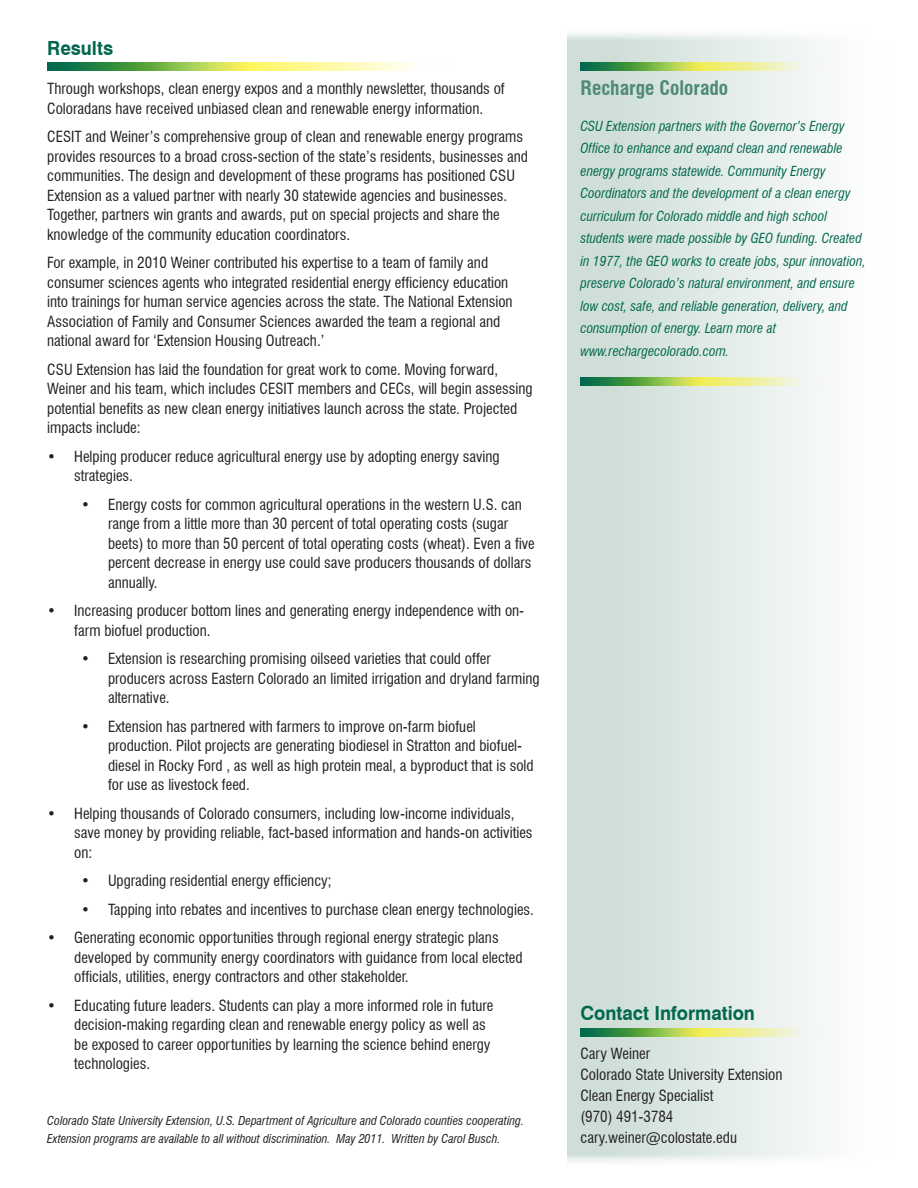
<style>
.page{position:relative;width:918px;height:1188px;background:#fff}
.page>*{position:absolute;margin:0;border:0;box-sizing:border-box;transform-origin:0 0}
.head_2{font:700 19.5px "Swiss 721 BT";color:#01674d;scale:.95 1}
.quotee{font:700 condensed 19.5px "Swiss 721 BT";color:#4f8a75}
.body{font:condensed 15px/19.5px "Swiss 721 BT";color:#231f20}
.quote{font:italic condensed 13.5px/22.5px "Swiss 721 BT";color:#01674d}
.t1{font:italic condensed 12px/18px "Swiss 721 BT";color:#231f20}
</style>
<div class="page">
<div style="left:567px;top:27px;width:324px;height:1141px;background:linear-gradient(to right,#c9dbd3,#fff)"></div>
<svg style="left:47px;top:63px;width:364px;height:7px;background:#adce74"></svg>
<svg style="left:580px;top:1029px;width:244px;height:7px;background:#accc7b"></svg>
<svg style="left:580px;top:63px;width:244px;height:7px;background:#accc7b"></svg>
<svg style="left:580px;top:378px;width:244px;height:7px;background:#accc7b"></svg>
<p class="head_2" style="left:47px;top:37px;width:71px">Results</p>
<p class="body" style="left:47px;top:79px;width:459px">Through workshops, clean energy expos and a monthly newsletter, thousands of<br>Coloradans have received unbiased clean and renewable energy information.</p>
<p class="body" style="left:47px;top:127px;width:482px">CESIT and Weiner’s comprehensive group of clean and renewable energy programs provides resources to a broad cross-section of the state’s residents, businesses and communities. The design and development of these programs has positioned CSU Extension as a valued partner with nearly 30 statewide agencies and businesses.<br>Together, partners win grants and awards, put on special projects and share the knowledge of the community education coordinators.</p>
<p class="body" style="left:47px;top:253px;width:467px">For example, in 2010 Weiner contributed his expertise to a team of family and consumer sciences agents who integrated residential energy efficiency education into trainings for human service agencies across the state. The National Extension Association of Family and Consumer Sciences awarded the team a regional and national award for ‘Extension Housing Outreach.’</p>
<p class="body" style="left:47px;top:360px;width:487px">CSU Extension has laid the foundation for great work to come. Moving forward, Weiner and his team, which includes CESIT members and CECs, will begin assessing potential benefits as new clean energy initiatives launch across the state. Projected impacts include:</p>
<p class="body" style="left:74px;top:447px;width:427px;text-indent:-27px">• Helping producer reduce agricultural energy use by adopting energy saving strategies.</p>
<p class="body" style="left:108px;top:495px;width:428px;text-indent:-27px">• Energy costs for common agricultural operations in the western U.S. can range from a little more than 30 percent of total operating costs (sugar beets) to more than 50 percent of total operating costs (wheat). Even a five percent decrease in energy use could save producers thousands of dollars annually.</p>
<p class="body" style="left:74px;top:601px;width:451px;text-indent:-27px">• Increasing producer bottom lines and generating energy independence with on&shy;farm biofuel production.</p>
<p class="body" style="left:108px;top:649px;width:433px;text-indent:-27px">• Extension is researching promising oilseed varieties that could offer producers across Eastern Colorado an limited irrigation and dryland farming alternative.</p>
<p class="body" style="left:108px;top:717px;width:427px;text-indent:-27px">• Extension has partnered with farmers to improve on-farm biofuel production. Pilot projects are generating biodiesel in Stratton and biofuel&shy;diesel in Rocky Ford , as well as high protein meal, a byproduct that is sold for use as livestock feed.</p>
<p class="body" style="left:74px;top:804px;width:460px;text-indent:-27px">• Helping thousands of Colorado consumers, including low-income individuals, save money by providing reliable, fact-based information and hands-on activities on:</p>
<p class="body" style="left:81px;top:871px;width:252px">• Upgrading residential energy efficiency;</p>
<p class="body" style="left:81px;top:900px;width:455px">• Tapping into rebates and incentives to purchase clean energy technologies.</p>
<p class="body" style="left:74px;top:928px;width:450px;text-indent:-27px">• Generating economic opportunities through regional energy strategic plans developed by community energy coordinators with guidance from local elected officials, utilities, energy contractors and other stakeholder.</p>
<p class="body" style="left:74px;top:996px;width:421px;text-indent:-27px">• Educating future leaders. Students can play a more informed role in future decision-making regarding clean and renewable energy policy as well as be exposed to career opportunities by learning the science behind energy technologies.</p>
<p class="t1" style="left:47px;top:1112px;width:478px">Colorado State University Extension, U.S. Department of Agriculture and Colorado counties cooperating.<br>Extension programs are available to all without discrimination. May 2011. Written by Carol Busch.</p>
<p class="quotee" style="left:580px;top:76px;width:149px">Recharge Colorado</p>
<p class="quote" style="left:580px;top:115px;width:287px">CSU Extension partners with the Governor’s Energy Office to enhance and expand clean and renewable energy programs statewide. Community Energy Coordinators and the development of a clean energy curriculum for Colorado middle and high school students were made possible by GEO funding. Created in 1977, the GEO works to create jobs, spur innovation, preserve Colorado’s natural environment, and ensure low cost, safe, and reliable generation, delivery, and consumption of energy. Learn more at www.rechargecolorado.com.</p>
<p class="head_2" style="left:580px;top:1002px;width:185px">Contact Information</p>
<p class="body" style="left:580px;top:1044px;width:71px">Cary Weiner</p>
<p class="body" style="left:580px;top:1065px;width:203px">Colorado State University Extension</p>
<p class="body" style="left:580px;top:1086px;width:135px">Clean Energy Specialist</p>
<p class="body" style="left:580px;top:1107px;width:94px">(970) 491-3784</p>
<p class="body" style="left:580px;top:1128px;width:158px">cary.weiner@colostate.edu</p>
</div>
